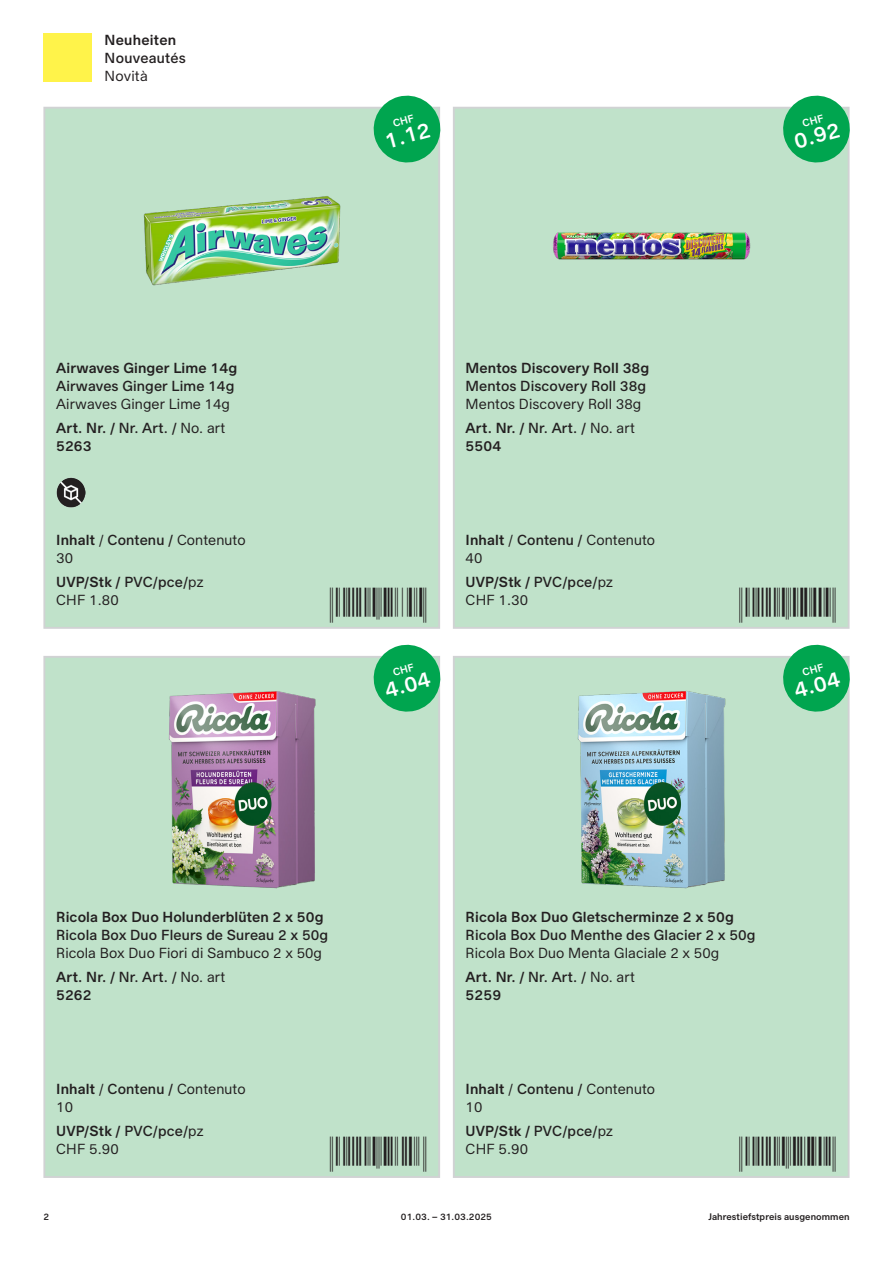
<style>
.page{position:relative;width:893px;height:1263px;background:#fff}
.page>*{position:absolute;margin:0;border:0;box-sizing:border-box;transform-origin:0 0}
.AT-Barcode{font:39px "Ean Bwr P36 x Tt";color:#231f20}
.t1{font:600 22.5px "Webstar Sans Pro";color:#fff}
.AT-Titel-FR{font:500 15px "Webstar Sans Pro";letter-spacing:.01em;color:#231f20}
.AT-Titel-DE{font:600 15px "Webstar Sans Pro";letter-spacing:.01em;color:#231f20}
.AT-Titel-IT{font:15px "Webstar Sans Pro";letter-spacing:.01em;color:#231f20}
.AT-Artikelnummer{font:600 15px "Webstar Sans Pro";letter-spacing:.01em;color:#231f20}
.AT-Verkaufseinheit-Titel{font:15px "Webstar Sans Pro";letter-spacing:.01em;color:#231f20}
.AT-Preis-Titel{font:600 15px "Webstar Sans Pro";letter-spacing:.01em;color:#231f20}
.AT-Preis-Inhalt{font:15px "Webstar Sans Pro";letter-spacing:.01em;color:#231f20}
.SE-Kapiteltitel-FR{font:500 15px "Webstar Sans Pro";letter-spacing:.02em;color:#231f20}
.SE-Kapiteltitel-DE{font:600 15px "Webstar Sans Pro";letter-spacing:.015em;color:#231f20}
.AT-Verkaufseinheit-Wert{font:15px "Webstar Sans Pro";letter-spacing:.01em;color:#231f20}
.SE-Kapiteltitel-FR-2{font:15px "Webstar Sans Pro";letter-spacing:.015em;color:#231f20}
.SE-Fusszeile{font:600 9.75px "Webstar Sans Pro";letter-spacing:.01em;color:#231f20}
.s1{font-weight:500}
.s2{font-weight:400}
.s3{font-weight:600}
</style>
<div class="page">
<div style="left:43px;top:33px;width:49px;height:48px;background:#fff34a"></div>
<div style="left:43px;top:656px;width:397px;height:522px;background:#c0e2ca;border:2px solid #d1d2d4"></div>
<img style="left:169px;top:691px;width:147px;height:198px">
<div style="left:43px;top:107px;width:397px;height:522px;background:#c0e2ca;border:2px solid #d1d2d4"></div>
<img style="left:143px;top:196px;width:198px;height:90px">
<img style="left:56px;top:478px;width:30px;height:30px">
<div style="left:453px;top:656px;width:396px;height:522px;background:#c0e2ca;border:2px solid #d1d2d4"></div>
<img style="left:577px;top:691px;width:149px;height:198px">
<div style="left:453px;top:107px;width:396px;height:522px;background:#c0e2ca;border:2px solid #d1d2d4"></div>
<img style="left:553px;top:232px;width:198px;height:28px">
<svg style="left:370px;top:644px;width:71px;height:71px"></svg>
<svg style="left:370px;top:95px;width:71px;height:71px"></svg>
<svg style="left:779px;top:644px;width:71px;height:71px"></svg>
<svg style="left:779px;top:95px;width:71px;height:71px"></svg>
<p class="SE-Kapiteltitel-DE" style="left:105px;top:31px;width:73px">Neuheiten</p>
<p class="SE-Kapiteltitel-FR" style="left:105px;top:49px;width:83px">Nouveautés</p>
<p class="SE-Kapiteltitel-FR-2" style="left:105px;top:67px;width:45px">Novità</p>
<p class="t1" style="left:382px;top:128px;width:48px;rotate:-15deg">1.12</p>
<p class="t1" style="left:791px;top:128px;width:48px;rotate:-15deg">0.92</p>
<p class="AT-Titel-DE" style="left:56px;top:359px;width:182px">Airwaves Ginger Lime 14g</p>
<p class="AT-Titel-FR" style="left:56px;top:377px;width:180px">Airwaves Ginger Lime 14g</p>
<p class="AT-Titel-IT" style="left:56px;top:395px;width:175px">Airwaves Ginger Lime 14g</p>
<p class="AT-Artikelnummer" style="left:56px;top:419px;width:171px">Art. Nr. / <span class="s1">Nr. Art. /</span> <span class="s2">No. art</span></p>
<p class="AT-Artikelnummer" style="left:56px;top:437px;width:37px">5263</p>
<p class="AT-Verkaufseinheit-Titel" style="left:56px;top:531px;width:191px"><span class="s3">Inhalt</span> / <span class="s1">Contenu /</span> Contenuto</p>
<p class="AT-Verkaufseinheit-Wert" style="left:56px;top:549px;width:18px">30</p>
<p class="AT-Preis-Titel" style="left:56px;top:573px;width:149px">UVP/Stk / <span class="s1">PVC/pce/</span><span class="s2">pz</span></p>
<p class="AT-Preis-Inhalt" style="left:56px;top:591px;width:64px">CHF 1.80</p>
<p class="AT-Barcode" style="left:308px;top:588px;width:120px">%!00BC0A-FCGDAF!</p>
<p class="t1" style="left:382px;top:677px;width:48px;rotate:-15deg">4.04</p>
<p class="AT-Titel-DE" style="left:466px;top:359px;width:185px">Mentos Discovery Roll 38g</p>
<p class="AT-Titel-FR" style="left:466px;top:377px;width:182px">Mentos Discovery Roll 38g</p>
<p class="AT-Titel-IT" style="left:466px;top:395px;width:177px">Mentos Discovery Roll 38g</p>
<p class="AT-Artikelnummer" style="left:466px;top:419px;width:171px">Art. Nr. / <span class="s1">Nr. Art. /</span> <span class="s2">No. art</span></p>
<p class="AT-Artikelnummer" style="left:466px;top:437px;width:37px">5504</p>
<p class="AT-Verkaufseinheit-Titel" style="left:466px;top:531px;width:191px"><span class="s3">Inhalt</span> / <span class="s1">Contenu /</span> Contenuto</p>
<p class="AT-Verkaufseinheit-Wert" style="left:466px;top:549px;width:18px">40</p>
<p class="AT-Preis-Titel" style="left:466px;top:573px;width:149px">UVP/Stk / <span class="s1">PVC/pce/</span><span class="s2">pz</span></p>
<p class="AT-Preis-Inhalt" style="left:466px;top:591px;width:64px">CHF 1.30</p>
<p class="AT-Barcode" style="left:717px;top:588px;width:120px">%!00BC0A-FFAEAJ!</p>
<p class="t1" style="left:791px;top:677px;width:48px;rotate:-15deg">4.04</p>
<p class="AT-Titel-DE" style="left:56px;top:908px;width:269px">Ricola Box Duo Holunderblüten 2 x 50g</p>
<p class="AT-Titel-FR" style="left:56px;top:926px;width:273px">Ricola Box Duo Fleurs de Sureau 2 x 50g</p>
<p class="AT-Titel-IT" style="left:56px;top:944px;width:267px">Ricola Box Duo Fiori di Sambuco 2 x 50g</p>
<p class="AT-Artikelnummer" style="left:56px;top:968px;width:171px">Art. Nr. / <span class="s1">Nr. Art. /</span> <span class="s2">No. art</span></p>
<p class="AT-Artikelnummer" style="left:56px;top:986px;width:37px">5262</p>
<p class="AT-Verkaufseinheit-Titel" style="left:56px;top:1080px;width:191px"><span class="s3">Inhalt</span> / <span class="s1">Contenu /</span> Contenuto</p>
<p class="AT-Verkaufseinheit-Wert" style="left:56px;top:1098px;width:18px">10</p>
<p class="AT-Preis-Titel" style="left:56px;top:1122px;width:149px">UVP/Stk / <span class="s1">PVC/pce/</span><span class="s2">pz</span></p>
<p class="AT-Preis-Inhalt" style="left:56px;top:1140px;width:64px">CHF 5.90</p>
<p class="AT-Barcode" style="left:308px;top:1137px;width:120px">%!00BC0A-FCGCAG!</p>
<p class="AT-Titel-DE" style="left:466px;top:908px;width:270px">Ricola Box Duo Gletscherminze 2 x 50g</p>
<p class="AT-Titel-FR" style="left:466px;top:926px;width:291px">Ricola Box Duo Menthe des Glacier 2 x 50g</p>
<p class="AT-Titel-IT" style="left:466px;top:944px;width:255px">Ricola Box Duo Menta Glaciale 2 x 50g</p>
<p class="AT-Artikelnummer" style="left:466px;top:968px;width:171px">Art. Nr. / <span class="s1">Nr. Art. /</span> <span class="s2">No. art</span></p>
<p class="AT-Artikelnummer" style="left:466px;top:986px;width:37px">5259</p>
<p class="AT-Verkaufseinheit-Titel" style="left:466px;top:1080px;width:191px"><span class="s3">Inhalt</span> / <span class="s1">Contenu /</span> Contenuto</p>
<p class="AT-Verkaufseinheit-Wert" style="left:466px;top:1098px;width:18px">10</p>
<p class="AT-Preis-Titel" style="left:466px;top:1122px;width:149px">UVP/Stk / <span class="s1">PVC/pce/</span><span class="s2">pz</span></p>
<p class="AT-Preis-Inhalt" style="left:466px;top:1140px;width:64px">CHF 5.90</p>
<p class="AT-Barcode" style="left:717px;top:1137px;width:120px">%!00BC0A-FCFJAC!</p>
<p class="SE-Fusszeile" style="left:43px;top:1210px;width:7px">2</p>
<p class="SE-Fusszeile" style="left:401px;top:1210px;width:93px">01.03. – 31.03.2025</p>
<p class="SE-Fusszeile" style="left:708px;top:1210px;width:143px">Jahrestiefstpreis ausgenommen</p>
</div>
